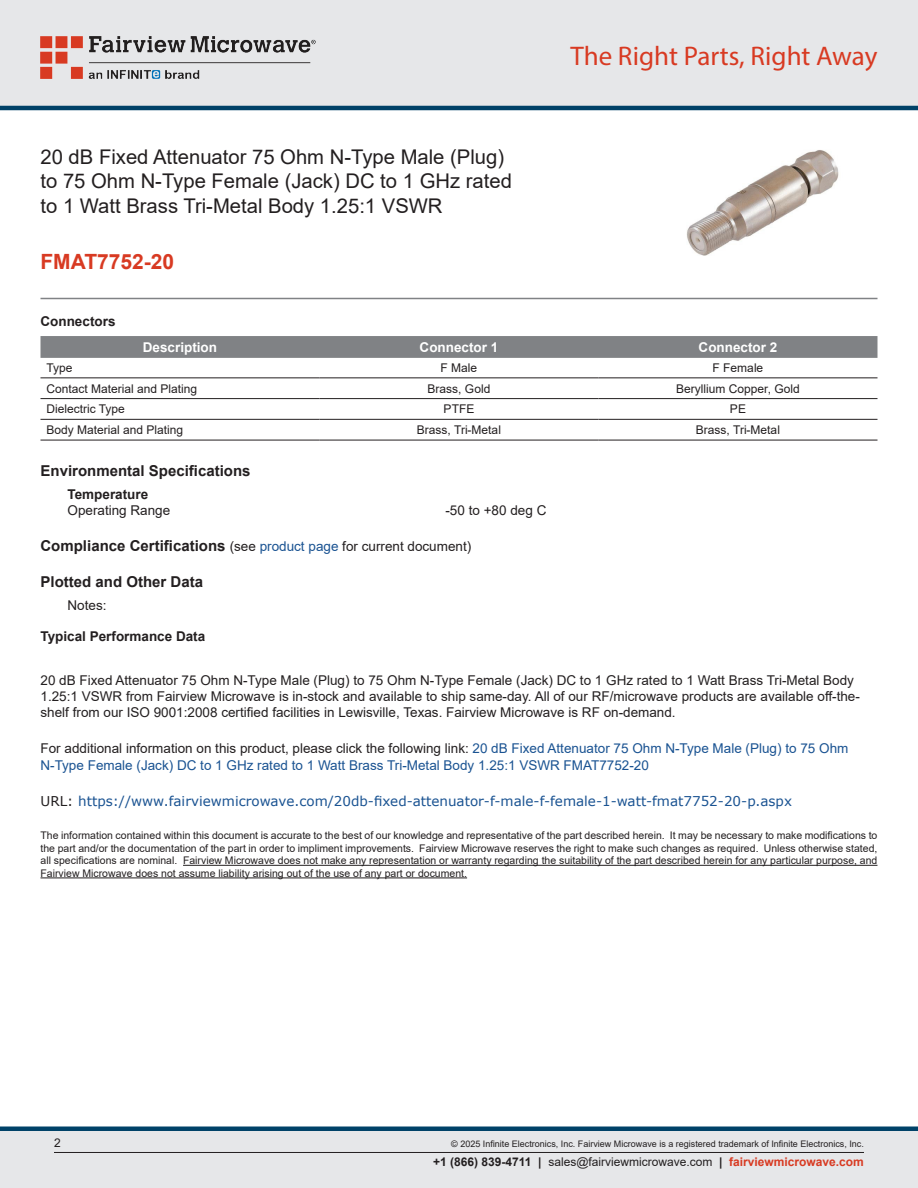
<style>
.page{position:relative;width:918px;height:1188px;background:#fff}
.page>*{position:absolute;margin:0;border:0;box-sizing:border-box;transform-origin:0 0}
.t1{font:27px "Myriad Pro";color:#d83a22}
.Branded_Part_No{font:700 21px "Arial";color:#d83a22}
.Web_Description_Para{font:20.25px/24.3px "Arial";color:#231f20}
.Head1_for_Compliance{font:700 15px "Arial";color:#231f20}
.Head1{font:700 15px "Arial";color:#231f20}
.Web_Description_Para-2{font:13.5px/16.2px "Arial";color:#231f20}
.Web_Description_Para-3{font:13.5px/16.2px "Arial";color:#1a5392}
.URL_para{font:13.5px "Verdana";color:#1a5392}
.Head2{font:700 13.5px "Arial";color:#231f20}
.Table_Header{font:700 13.5px "Arial";color:#fff}
.Specs_Para{font:13.5px "Arial";color:#231f20}
.Head2_after_Head1{font:700 13.5px "Arial";color:#231f20}
.Specs_Notes_Para{font:13.5px "Arial";color:#231f20}
.Table_Body_Left{font:12px "Arial";color:#231f20}
.Table_Body{font:12px "Arial";color:#231f20}
.t2{font:10.5px/12.6px "Arial";color:#231f20;text-align:justify}
.Copyright_disclaimer{font:9px "Arial";color:#231f20}
.s1{font-weight:400;font-size:13.5px}
.s2{font-weight:400;font-size:13.5px;color:#1a5392}
.s3{color:#231f20}
.s4{font-weight:700}
.s5{font-weight:700;color:#d83a22}
</style>
<div class="page">
<div style="left:0;top:1131px;width:918px;height:57px;background:#e6e7e9"></div>
<div style="left:0;top:1126px;width:918px;height:5px;background:#004268"></div>
<div style="left:0;top:0;width:918px;height:108px;background:#e6e7e9"></div>
<hr style="left:0;top:106px;width:918px;height:4px;background:#004268">
<img style="left:40px;top:36px;width:276px;height:42px">
<hr style="left:54px;top:1152px;width:810px;height:1px;background:#231f20">
<hr style="left:40px;top:298px;width:838px;height:1px;background:#808285">
<img style="left:687px;top:150px;width:152px;height:106px">
<hr style="left:183px;top:865px;width:694px;height:1px;background:#231f20">
<hr style="left:40px;top:878px;width:427px;height:1px;background:#231f20">
<div style="left:40px;top:336px;width:838px;height:22px;background:#808285"></div>
<hr style="left:40px;top:378px;width:280px;height:1px;background:#231f20">
<hr style="left:320px;top:378px;width:278px;height:1px;background:#231f20">
<hr style="left:598px;top:378px;width:280px;height:1px;background:#231f20">
<hr style="left:40px;top:398px;width:280px;height:1px;background:#231f20">
<hr style="left:320px;top:398px;width:278px;height:1px;background:#231f20">
<hr style="left:598px;top:398px;width:280px;height:1px;background:#231f20">
<hr style="left:40px;top:419px;width:280px;height:1px;background:#231f20">
<hr style="left:320px;top:419px;width:278px;height:1px;background:#231f20">
<hr style="left:598px;top:419px;width:280px;height:1px;background:#231f20">
<hr style="left:40px;top:440px;width:280px;height:1px;background:#231f20">
<hr style="left:320px;top:440px;width:278px;height:1px;background:#231f20">
<hr style="left:598px;top:440px;width:280px;height:1px;background:#231f20">
<h1 class="Web_Description_Para" style="left:40px;top:145px;width:473px">20 dB Fixed Attenuator 75 Ohm N-Type Male (Plug) to 75 Ohm N-Type Female (Jack) DC to 1 GHz rated to 1 Watt Brass Tri-Metal Body 1.25:1 VSWR</h1>
<p class="Branded_Part_No" style="left:40px;top:247px;width:135px">FMAT7752-20</p>
<p class="Head2" style="left:40px;top:312px;width:77px">Connectors</p>
<h1 class="t1" style="left:571px;top:39px;width:308px">The Right Parts, Right Away</h1>
<p class="Table_Header" style="left:143px;top:338px;width:76px">Description</p>
<p class="Table_Header" style="left:420px;top:338px;width:80px">Connector 1</p>
<p class="Table_Header" style="left:699px;top:338px;width:80px">Connector 2</p>
<p class="Table_Body_Left" style="left:46px;top:359px;width:28px">Type</p>
<p class="Table_Body" style="left:441px;top:359px;width:38px">F Male</p>
<p class="Table_Body" style="left:713px;top:359px;width:52px">F Female</p>
<p class="Table_Body_Left" style="left:46px;top:380px;width:152px">Contact Material and Plating</p>
<p class="Table_Body" style="left:428px;top:380px;width:64px">Brass, Gold</p>
<p class="Table_Body" style="left:676px;top:380px;width:125px">Beryllium Copper, Gold</p>
<p class="Table_Body_Left" style="left:46px;top:401px;width:80px">Dielectric Type</p>
<p class="Table_Body" style="left:444px;top:401px;width:32px">PTFE</p>
<p class="Table_Body" style="left:730px;top:401px;width:18px">PE</p>
<p class="Table_Body_Left" style="left:46px;top:422px;width:138px">Body Material and Plating</p>
<p class="Table_Body" style="left:417px;top:422px;width:86px">Brass, Tri-Metal</p>
<p class="Table_Body" style="left:696px;top:422px;width:86px">Brass, Tri-Metal</p>
<p class="Head1" style="left:40px;top:460px;width:212px">Environmental Specifications</p>
<p class="Head2_after_Head1" style="left:68px;top:485px;width:82px">Temperature</p>
<p class="Specs_Para" style="left:68px;top:501px;width:104px">Operating Range</p>
<p class="Specs_Para" style="left:446px;top:501px;width:102px">-50 to +80 deg C</p>
<p class="Head1_for_Compliance" style="left:40px;top:535px;width:432px">Compliance Certifications <span class="s1">(see</span> <span class="s2">product page</span> <span class="s1">for current document)</span></p>
<p class="Head1_for_Compliance" style="left:40px;top:571px;width:164px">Plotted and Other Data</p>
<p class="Specs_Notes_Para" style="left:68px;top:596px;width:41px">Notes:</p>
<p class="Head2" style="left:40px;top:627px;width:166px">Typical Performance Data</p>
<h1 class="Web_Description_Para-2" style="left:40px;top:672px;width:821px">20 dB Fixed Attenuator 75 Ohm N-Type Male (Plug) to 75 Ohm N-Type Female (Jack) DC to 1 GHz rated to 1 Watt Brass Tri-Metal Body<br>1.25:1 VSWR from Fairview Microwave is in-stock and available to ship same-day. All of our RF/microwave products are available off-the&shy;shelf from our ISO 9001:2008 certified facilities in Lewisville, Texas. Fairview Microwave is RF on-demand.</h1>
<h1 class="Web_Description_Para-3" style="left:40px;top:741px;width:809px"><span class="s3">For additional information on this product, please click the following link:</span> 20 dB Fixed Attenuator 75 Ohm N-Type Male (Plug) to 75 Ohm<br>N-Type Female (Jack) DC to 1 GHz rated to 1 Watt Brass Tri-Metal Body 1.25:1 VSWR FMAT7752-20</h1>
<p class="URL_para" style="left:40px;top:792px;width:753px"><span class="s3">URL:</span> https://www.fairviewmicrowave.com/20db-fixed-attenuator-f-male-f-female-1-watt-fmat7752-20-p.aspx</p>
<p class="t2" style="left:40px;top:829px;width:838px">The information contained within this document is accurate to the best of our knowledge and representative of the part described herein. It may be necessary to make modifications to the part and/or the documentation of the part in order to impliment improvements. Fairview Microwave reserves the right to make such changes as required. Unless otherwise stated, all specifications are nominal. Fairview Microwave does not make any representation or warranty regarding the suitability of the part described herein for any particular purpose, and Fairview Microwave does not assume liability arising out of the use of any part or document.</p>
<p class="Table_Body_Left" style="left:54px;top:1135px;width:8px">2</p>
<p class="Copyright_disclaimer" style="left:451px;top:1138px;width:414px">© 2025 Infinite Electronics, Inc. Fairview Microwave is a registered trademark of Infinite Electronics, Inc.</p>
<p class="Table_Body_Left" style="left:433px;top:1153px;width:432px"><span class="s4">+1 (866) 839-4711 |</span> sales@fairviewmicrowave.com <span class="s4">|</span> <span class="s5">fairviewmicrowave.com</span></p>
</div>
